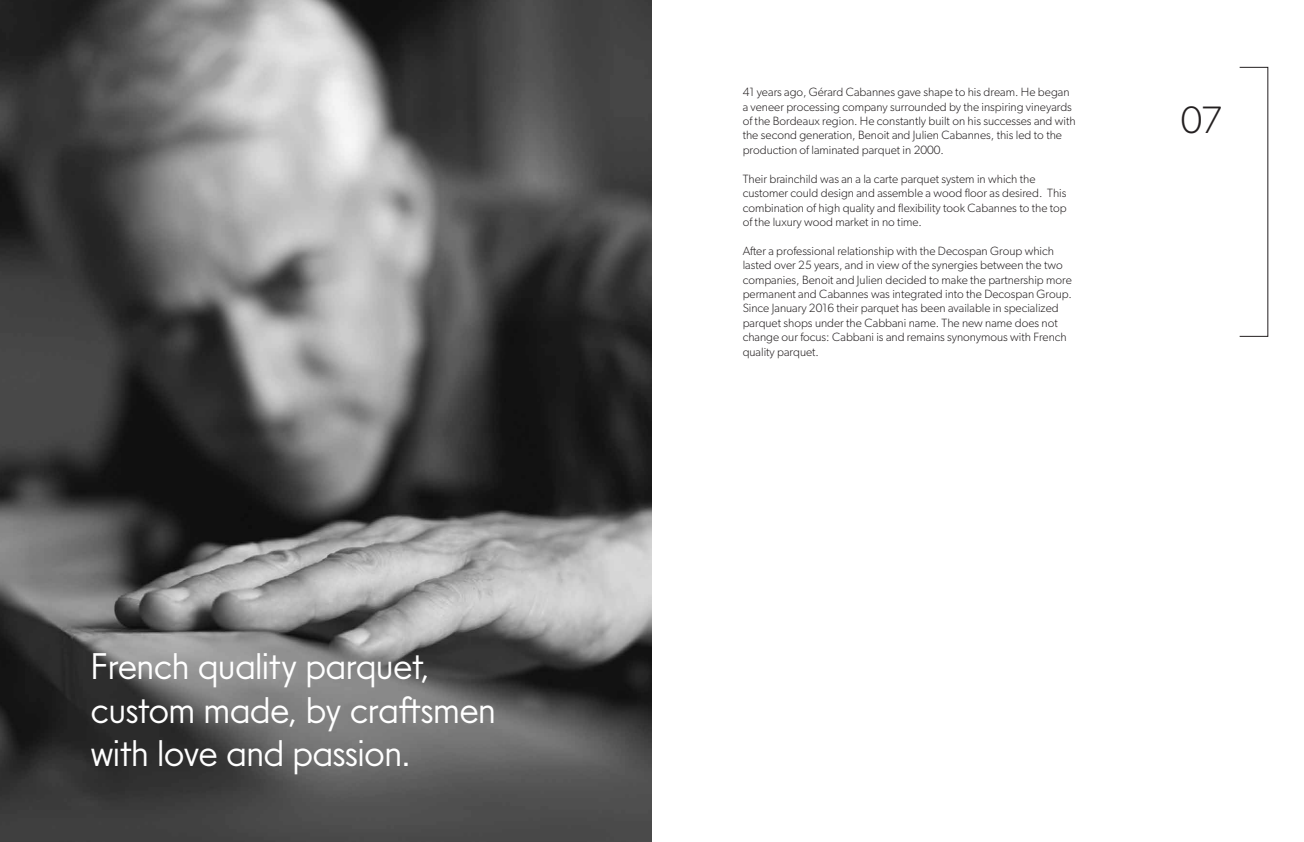
<style>
.page{position:relative;width:1304px;height:842px;background:#fff}
.page>*{position:absolute;margin:0;border:0;box-sizing:border-box;transform-origin:0 0}
.t1{font:300 38.3px "Gibson";color:#231f20}
.t2{font:300 36.2px/43.5px "JT Energy";color:#fff}
.t3{font:300 12px/14.4px "Gibson";color:#231f20}
</style>
<div class="page">
<img style="left:0;top:0;width:652px;height:842px">
<h2 class="t2" style="left:91px;top:644px;width:407px">French quality parquet, custom made, by craftsmen with love and passion.</h2>
<p class="t3" style="left:743px;top:85px;width:335px">41 years ago, Gérard Cabannes gave shape to his dream. He began a veneer processing company surrounded by the inspiring vineyards of the Bordeaux region. He constantly built on his successes and with the second generation, Benoit and Julien Cabannes, this led to the production of laminated parquet in 2000.</p>
<p class="t3" style="left:743px;top:171px;width:326px">Their brainchild was an a la carte parquet system in which the customer could design and assemble a wood floor as desired. This combination of high quality and flexibility took Cabannes to the top of the luxury wood market in no time.</p>
<p class="t3" style="left:743px;top:243px;width:331px">After a professional relationship with the Decospan Group which lasted over 25 years, and in view of the synergies between the two companies, Benoit and Julien decided to make the partnership more permanent and Cabannes was integrated into the Decospan Group.<br>Since January 2016 their parquet has been available in specialized parquet shops under the Cabbani name. The new name does not change our focus: Cabbani is and remains synonymous with French quality parquet.</p>
<h1 class="t1" style="left:1181px;top:96px;width:43px">07</h1>
</div>
